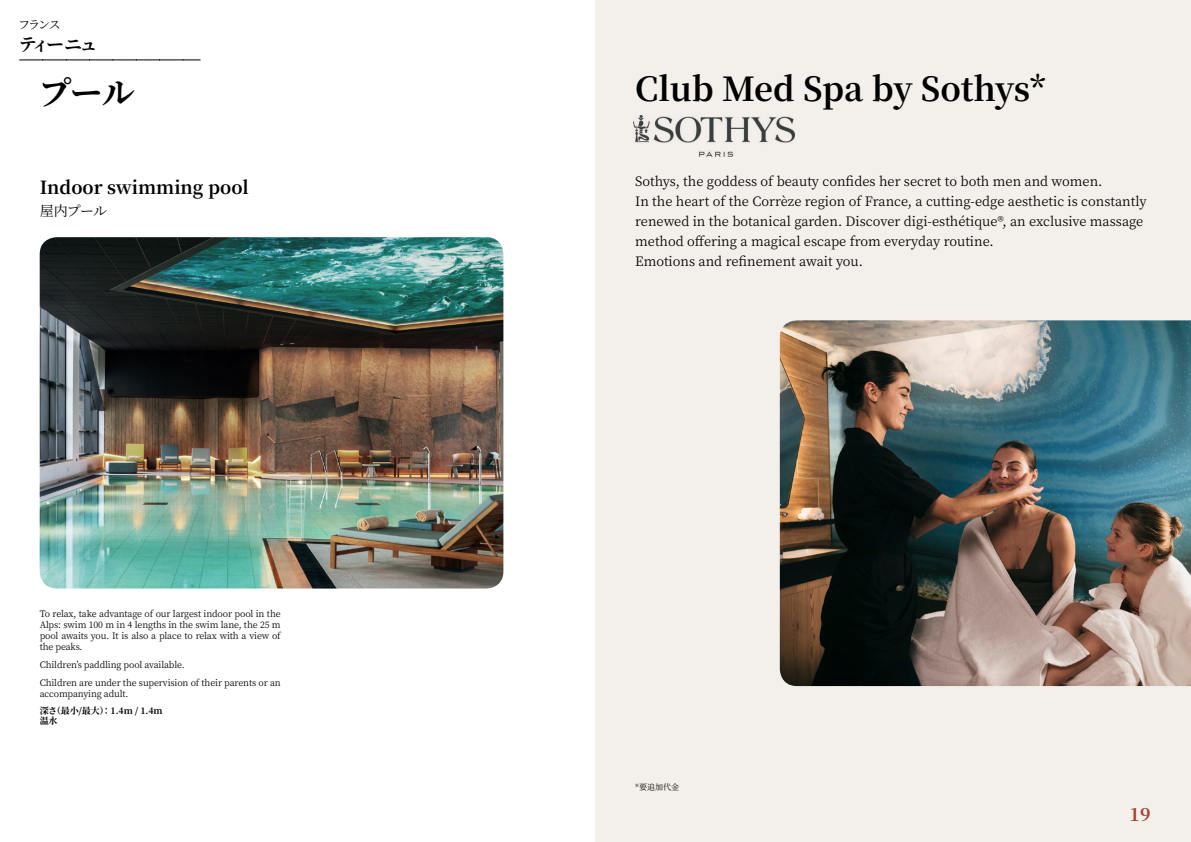
<style>
.page{position:relative;width:1191px;height:842px;background:#fff}
.page>*{position:absolute;margin:0;border:0;box-sizing:border-box;transform-origin:0 0}
.t1{font:700 33px "Noto Serif JP";letter-spacing:-.005em;color:#000}
.t2{font:700 18px "Noto Serif JP";color:#000}
.t3{font:700 18px "Noto Serif JP";color:#9d432c}
.t4{font:14px "Noto Serif JP";letter-spacing:-.06em;color:#000}
.t5{font:13px/20px "Noto Serif JP";color:#000}
.t6{font:12px "Noto Serif JP";color:#000}
.t7{font:9px/11px "Noto Serif JP";letter-spacing:-.015em;color:#000;text-align:justify}
.t8{font:700 9px/10px "Noto Serif JP";letter-spacing:-.015em;color:#000}
.t9{font:8px "Noto Serif JP";color:#000}
</style>
<div class="page">
<div style="left:595px;top:0;width:596px;height:842px;background:#f3f0ec"></div>
<img style="left:780px;top:320px;width:411px;height:366px">
<img style="left:40px;top:237px;width:463px;height:351px">
<svg style="left:20px;top:60px;width:180px;height:1px"></svg>
<img style="left:633px;top:115px;width:162px;height:42px">
<p class="t6" style="left:18px;top:17px;width:44px">フランス</p>
<h2 class="t2" style="left:19px;top:34px;width:80px">ティーニュ</h2>
<h1 class="t1" style="left:38px;top:75px;width:98px">プール</h1>
<h1 class="t1" style="left:635px;top:70px;width:412px">Club Med Spa by Sothys*</h1>
<h2 class="t2" style="left:40px;top:177px;width:211px">Indoor swimming pool</h2>
<p class="t4" style="left:40px;top:203px;width:69px">屋内プール</p>
<p class="t7" style="left:40px;top:608px;width:242px">To relax, take advantage of our largest indoor pool in the Alps: swim 100 m in 4 lengths in the swim lane, the 25 m pool awaits you. It is also a place to relax with a view of the peaks.</p>
<p class="t7" style="left:40px;top:655px;width:242px;line-height:18.1px">Children’s paddling pool available.<br>Children are under the supervision of their parents or an</p>
<p class="t7" style="left:40px;top:688px;width:90px">accompanying adult.</p>
<p class="t8" style="left:40px;top:706px;width:124px">深さ（最小/最大）： 1.4m / 1.4m温水</p>
<p class="t5" style="left:635px;top:172px;width:513px">Sothys, the goddess of beauty confides her secret to both men and women.<br>In the heart of the Corrèze region of France, a cutting-edge aesthetic is constantly renewed in the botanical garden. Discover digi-esthétique®, an exclusive massage method offering a magical escape from everyday routine.<br>Emotions and refinement await you.</p>
<p class="t9" style="left:635px;top:782px;width:45px">*要追加代金</p>
<h2 class="t3" style="left:1129px;top:804px;width:23px">19</h2>
</div>
